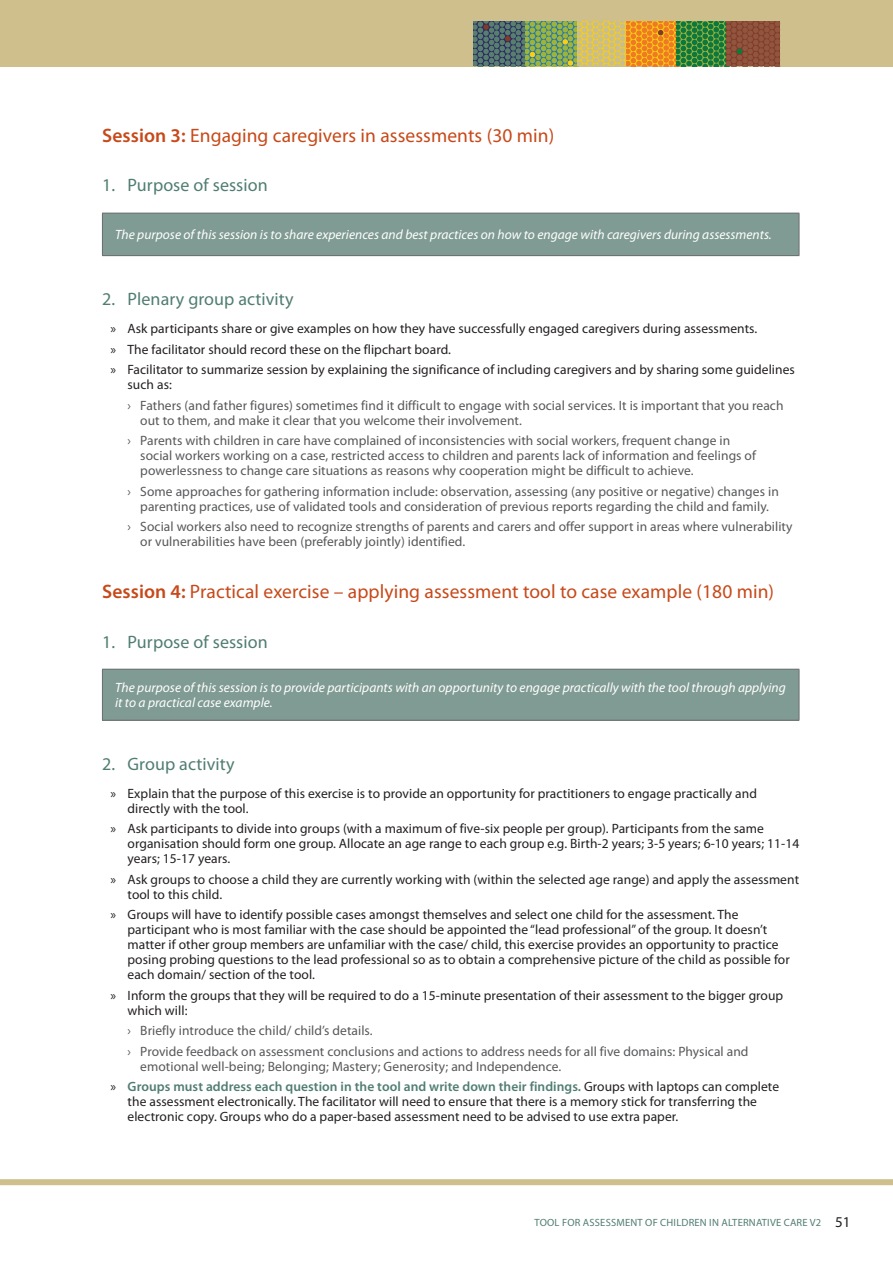
<style>
.page{position:relative;width:893px;height:1263px;background:#fff}
.page>*{position:absolute;margin:0;border:0;box-sizing:border-box;transform-origin:0 0}
.t1{font:19.5px "Myriad Pro";letter-spacing:.005em;color:#c74919}
.t2{font:18px "Myriad Pro";letter-spacing:.005em;color:#507d72}
.t3{font:13.5px/15px "Myriad Pro";letter-spacing:.005em;color:#231f20}
.t4{font:13.5px/15px "Myriad Pro";letter-spacing:.005em;color:#57585a}
.t5{font:italic 13.5px/15px "Myriad Pro";color:#fff}
.t6{font:10.5px "Myriad Pro";letter-spacing:.02em;color:#507d72}
.s1{font-weight:600}
.s2{color:#231f20}
.s3{font-weight:600;color:#507d72}
.s4{font-size:15px;color:#231f20}
</style>
<div class="page">
<div style="left:0;top:0;width:893px;height:66px;background:#cebf8d"></div>
<div style="left:0;top:1179px;width:893px;height:6px;background:#cebf8d"></div>
<svg style="left:473px;top:21px;width:307px;height:45px;background:#8c864b"></svg>
<div style="left:102px;top:213px;width:697px;height:43px;background:#809b93"></div>
<hr style="left:102px;top:213px;width:697px;height:1px;background:#6c6d70">
<hr style="left:102px;top:213px;width:1px;height:42px;background:#6c6d70">
<hr style="left:799px;top:213px;width:1px;height:42px;background:#6c6d70">
<hr style="left:102px;top:255px;width:697px;height:1px;background:#6c6d70">
<div style="left:102px;top:669px;width:697px;height:51px;background:#809b93"></div>
<hr style="left:102px;top:669px;width:697px;height:1px;background:#6c6d70">
<hr style="left:102px;top:669px;width:1px;height:51px;background:#6c6d70">
<hr style="left:799px;top:669px;width:1px;height:51px;background:#6c6d70">
<hr style="left:102px;top:720px;width:697px;height:1px;background:#6c6d70">
<h1 class="t1" style="left:102px;top:124px;width:454px"><span class="s1">Session 3:</span> Engaging caregivers in assessments (30 min)</h1>
<h2 class="t2" style="left:102px;top:174px;width:167px">1. Purpose of session</h2>
<p class="t5" style="left:115px;top:227px;width:658px">The purpose of this session is to share experiences and best practices on how to engage with caregivers during assessments.</p>
<h2 class="t2" style="left:102px;top:288px;width:193px">2. Plenary group activity</h2>
<p class="t3" style="left:111px;top:318px;width:686px;line-height:20.5px">» Ask participants share or give examples on how they have successfully engaged caregivers during assessments.<br>» The facilitator should record these on the flipchart board.<br>» Facilitator to summarize session by explaining the significance of including caregivers and by sharing some guidelines</p>
<p class="t3" style="left:128px;top:377px;width:46px">such as:</p>
<p class="t4" style="left:140px;top:397px;width:645px;text-indent:-13px">› Fathers (and father figures) sometimes find it difficult to engage with social services. It is important that you reach out to them, and make it clear that you welcome their involvement.</p>
<p class="t4" style="left:140px;top:433px;width:617px;text-indent:-13px">› Parents with children in care have complained of inconsistencies with social workers, frequent change in social workers working on a case, restricted access to children and parents lack of information and feelings of powerlessness to change care situations as reasons why cooperation might be difficult to achieve.</p>
<p class="t4" style="left:128px;top:483px;width:653px;text-align:center">› Some approaches for gathering information include: observation, assessing (any positive or negative) changes in parenting practices, use of validated tools and consideration of previous reports regarding the child and family.</p>
<p class="t4" style="left:140px;top:519px;width:654px;text-indent:-13px">› Social workers also need to recognize strengths of parents and carers and offer support in areas where vulnerability or vulnerabilities have been (preferably jointly) identified.</p>
<h1 class="t1" style="left:102px;top:580px;width:674px"><span class="s1">Session 4:</span> Practical exercise – applying assessment tool to case example (180 min)</h1>
<h2 class="t2" style="left:102px;top:630px;width:167px">1. Purpose of session</h2>
<p class="t5" style="left:115px;top:680px;width:672px">The purpose of this session is to provide participants with an opportunity to engage practically with the tool through applying it to a practical case example.</p>
<h2 class="t2" style="left:102px;top:753px;width:134px">2. Group activity</h2>
<p class="t3" style="left:128px;top:785px;width:631px;text-indent:-17px">» Explain that the purpose of this exercise is to provide an opportunity for practitioners to engage practically and directly with the tool.</p>
<p class="t3" style="left:128px;top:821px;width:673px;text-indent:-17px">» Ask participants to divide into groups (with a maximum of five-six people per group). Participants from the same organisation should form one group. Allocate an age range to each group e.g. Birth-2 years; 3-5 years; 6-10 years; 11-14 years; 15-17 years.</p>
<p class="t3" style="left:128px;top:871px;width:673px;text-indent:-17px">» Ask groups to choose a child they are currently working with (within the selected age range) and apply the assessment tool to this child.</p>
<p class="t3" style="left:128px;top:907px;width:664px;text-indent:-17px">» Groups will have to identify possible cases amongst themselves and select one child for the assessment. The participant who is most familiar with the case should be appointed the “lead professional” of the group. It doesn’t matter if other group members are unfamiliar with the case/ child, this exercise provides an opportunity to practice posing probing questions to the lead professional so as to obtain a comprehensive picture of the child as possible for each domain/ section of the tool.</p>
<p class="t3" style="left:128px;top:987px;width:657px;text-indent:-17px">» Inform the groups that they will be required to do a 15-minute presentation of their assessment to the bigger group which will:</p>
<p class="t4" style="left:128px;top:1020px;width:622px;line-height:20.5px">› Briefly introduce the child/ child’s details.<br>› Provide feedback on assessment conclusions and actions to address needs for all five domains: Physical and</p>
<p class="t4" style="left:111px;top:1056px;width:670px;line-height:20.5px;text-indent:30px">emotional well-being; Belonging; Mastery; Generosity; and Independence.<br><span class="s2">»</span> <span class="s3">Groups must address each question in the tool and write down their findings.</span> <span class="s2">Groups with laptops can complete</span></p>
<p class="t3" style="left:128px;top:1094px;width:631px">the assessment electronically. The facilitator will need to ensure that there is a memory stick for transferring the electronic copy. Groups who do a paper-based assessment need to be advised to use extra paper.</p>
<p class="t6" style="left:535px;top:1215px;width:317px">TOOL FOR ASSESSMENT OF CHILDREN IN ALTERNATIVE CARE V2 <span class="s4">51</span></p>
</div>
